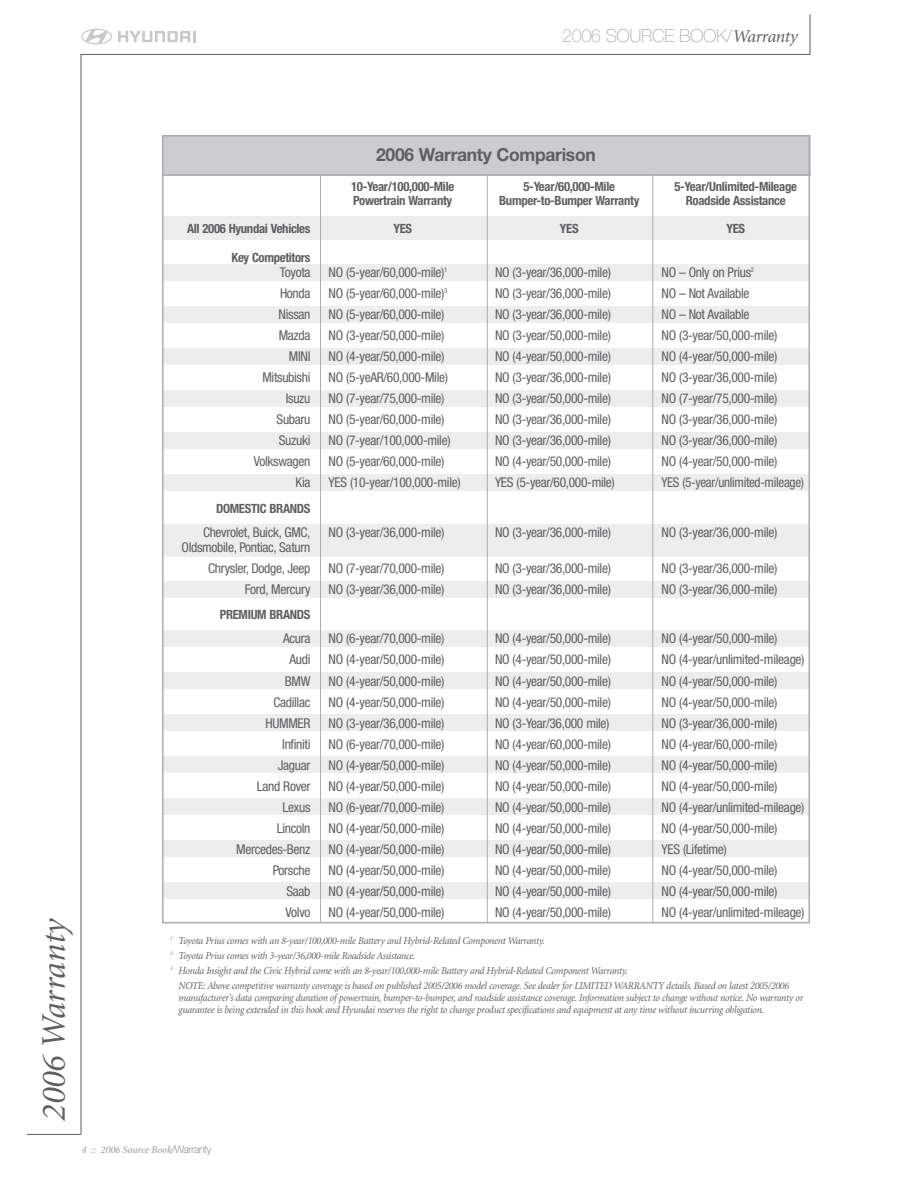
<style>
.page{position:relative;width:918px;height:1188px;background:#fff}
.page>*{position:absolute;margin:0;border:0;box-sizing:border-box;transform-origin:0 0}
.t1{font:italic 34.5px "Minion";color:#5f5f62}
.t2{font:100 18px "Helvetica Neue";letter-spacing:-.02em;color:#abacb0}
.t3{font:700 18px "Helvetica Neue";letter-spacing:-.015em;color:#5f5f62}
.t4{font:condensed 13.5px/21px "Helvetica Neue";letter-spacing:-.025em;color:#5f5f62}
.t5{font:700 condensed 12.75px/14.2px "Helvetica Neue";letter-spacing:-.025em;color:#5f5f62;text-align:center}
.t6{font:italic 10.5px/12px "Minion";letter-spacing:-.025em;color:#5f5f62;scale:.95 1}
.t7{font:italic 600 10.5px "Minion";letter-spacing:-.02em;color:#abacb0}
.s1{font-family:"Minion";font-weight:400;font-style:italic;color:#5f5f62}
.s2{font-family:"Helvetica Neue";font-weight:100;font-style:normal;color:#5f5f62}
</style>
<div class="page">
<svg style="left:81px;top:29px;width:31px;height:15px"></svg>
<svg style="left:118px;top:31px;width:78px;height:11px"></svg>
<hr style="left:80px;top:54px;width:730px;height:1px;background:#5f5f62">
<hr style="left:81px;top:54px;width:1px;height:1080px;background:#5f5f62">
<hr style="left:27px;top:1134px;width:54px;height:1px;background:#5f5f62">
<hr style="left:810px;top:14px;width:1px;height:41px;background:#5f5f62">
<svg style="left:162px;top:135px;width:649px;height:789px"></svg>
<hr style="left:487px;top:175px;width:1px;height:748px;background:#abacb0">
<hr style="left:652px;top:175px;width:1px;height:748px;background:#abacb0">
<h2 class="t2" style="left:562px;top:29px;width:237px">2006 SOURCE BOOK/<span class="s1">Warranty</span></h2>
<h1 class="t1" style="left:40px;top:1122px;width:203px;rotate:-90deg">2006 Warranty</h1>
<p class="t5" style="left:187px;top:223px;width:125px">All 2006 Hyundai Vehicles</p>
<p class="t5" style="left:231px;top:251px;width:81px">Key Competitors</p>
<p class="t4" style="left:254px;top:263px;width:58px;text-align:right">Toyota<br>Honda<br>Nissan<br>Mazda<br>MINI<br>Mitsubishi<br>Isuzu<br>Subaru<br>Suzuki<br>Volkswagen<br>Kia</p>
<p class="t5" style="left:216px;top:502px;width:96px">DOMESTIC BRANDS</p>
<p class="t4" style="left:181px;top:526px;width:131px;line-height:15px;text-align:right">Chevrolet, Buick, GMC,<br>Oldsmobile, Pontiac, Saturn</p>
<p class="t4" style="left:208px;top:559px;width:104px;text-align:right">Chrysler, Dodge, Jeep<br>Ford, Mercury</p>
<p class="t5" style="left:220px;top:609px;width:92px">PREMIUM BRANDS</p>
<p class="t4" style="left:236px;top:629px;width:76px;text-align:right">Acura<br>Audi<br>BMW<br>Cadillac<br>HUMMER<br>Infiniti<br>Jaguar<br>Land Rover<br>Lexus<br>Lincoln<br>Mercedes-Benz<br>Porsche<br>Saab<br>Volvo</p>
<h2 class="t3" style="left:376px;top:149px;width:221px">2006 Warranty Comparison</h2>
<p class="t5" style="left:351px;top:180px;width:105px;text-align:left">10-Year/100,000-Mile<br>Powertrain Warranty</p>
<p class="t5" style="left:393px;top:223px;width:20px">YES</p>
<p class="t4" style="left:328px;top:263px;width:134px">NO (5-year/60,000-mile)<sup>1<br></sup>NO (5-year/60,000-mile)<sup>3<br></sup>NO (5-year/60,000-mile)<br>NO (3-year/50,000-mile)<br>NO (4-year/50,000-mile)<br>NO (5-yeAR/60,000-Mile)<br>NO (7-year/75,000-mile)<br>NO (5-year/60,000-mile)<br>NO (7-year/100,000-mile)<br>NO (5-year/60,000-mile)<br>YES (10-year/100,000-mile)</p>
<p class="t4" style="left:328px;top:523px;width:118px">NO (3-year/36,000-mile)</p>
<p class="t4" style="left:328px;top:559px;width:118px">NO (7-year/70,000-mile)<br>NO (3-year/36,000-mile)</p>
<p class="t4" style="left:328px;top:629px;width:118px;text-align:justify">NO (6-year/70,000-mile)<br>NO (4-year/50,000-mile)<br>NO (4-year/50,000-mile)<br>NO (4-year/50,000-mile)<br>NO (3-year/36,000-mile)<br>NO (6-year/70,000-mile)<br>NO (4-year/50,000-mile)<br>NO (4-year/50,000-mile)<br>NO (6-year/70,000-mile)<br>NO (4-year/50,000-mile)<br>NO (4-year/50,000-mile)<br>NO (4-year/50,000-mile)<br>NO (4-year/50,000-mile)<br>NO (4-year/50,000-mile)</p>
<p class="t5" style="left:499px;top:180px;width:142px">5-Year/60,000-Mile<br>Bumper-to-Bumper Warranty</p>
<p class="t5" style="left:560px;top:223px;width:20px">YES</p>
<p class="t4" style="left:495px;top:263px;width:121px">NO (3-year/36,000-mile)<br>NO (3-year/36,000-mile)<br>NO (3-year/36,000-mile)<br>NO (3-year/50,000-mile)<br>NO (4-year/50,000-mile)<br>NO (3-year/36,000-mile)<br>NO (3-year/50,000-mile)<br>NO (3-year/36,000-mile)<br>NO (3-year/36,000-mile)<br>NO (4-year/50,000-mile)<br>YES (5-year/60,000-mile)</p>
<p class="t4" style="left:495px;top:523px;width:118px">NO (3-year/36,000-mile)</p>
<p class="t4" style="left:495px;top:559px;width:118px">NO (3-year/36,000-mile)<br>NO (3-year/36,000-mile)</p>
<p class="t4" style="left:495px;top:629px;width:118px;text-align:justify">NO (4-year/50,000-mile)<br>NO (4-year/50,000-mile)<br>NO (4-year/50,000-mile)<br>NO (4-year/50,000-mile)<br>NO (3-Year/36,000 mile)<br>NO (4-year/60,000-mile)<br>NO (4-year/50,000-mile)<br>NO (4-year/50,000-mile)<br>NO (4-year/50,000-mile)<br>NO (4-year/50,000-mile)<br>NO (4-year/50,000-mile)<br>NO (4-year/50,000-mile)<br>NO (4-year/50,000-mile)<br>NO (4-year/50,000-mile)</p>
<p class="t5" style="left:674px;top:180px;width:124px">5-Year/Unlimited-Mileage<br>Roadside Assistance</p>
<p class="t5" style="left:726px;top:223px;width:20px">YES</p>
<p class="t4" style="left:661px;top:263px;width:144px">NO – Only on Prius<sup>2<br></sup>NO – Not Available<br>NO – Not Available<br>NO (3-year/50,000-mile)<br>NO (4-year/50,000-mile)<br>NO (3-year/36,000-mile)<br>NO (7-year/75,000-mile)<br>NO (3-year/36,000-mile)<br>NO (3-year/36,000-mile)<br>NO (4-year/50,000-mile)<br>YES (5-year/unlimited-mileage)</p>
<p class="t4" style="left:661px;top:523px;width:118px">NO (3-year/36,000-mile)</p>
<p class="t4" style="left:661px;top:559px;width:118px">NO (3-year/36,000-mile)<br>NO (3-year/36,000-mile)</p>
<p class="t4" style="left:661px;top:629px;width:145px">NO (4-year/50,000-mile)<br>NO (4-year/unlimited-mileage)<br>NO (4-year/50,000-mile)<br>NO (4-year/50,000-mile)<br>NO (3-year/36,000-mile)<br>NO (4-year/60,000-mile)<br>NO (4-year/50,000-mile)<br>NO (4-year/50,000-mile)<br>NO (4-year/unlimited-mileage)<br>NO (4-year/50,000-mile)<br>YES (Lifetime)<br>NO (4-year/50,000-mile)<br>NO (4-year/50,000-mile)<br>NO (4-year/unlimited-mileage)</p>
<p class="t6" style="left:170px;top:935px;width:396px"><sup>1</sup> Toyota Prius comes with an 8-year/100,000-mile Battery and Hybrid-Related Component Warranty.</p>
<p class="t6" style="left:170px;top:950px;width:260px"><sup>2</sup> Toyota Prius comes with 3-year/36,000-mile Roadside Assistance.</p>
<p class="t6" style="left:170px;top:965px;width:483px"><sup>3</sup> Honda Insight and the Civic Hybrid come with an 8-year/100,000-mile Battery and Hybrid-Related Component Warranty.</p>
<p class="t6" style="left:178px;top:980px;width:644px">NOTE: Above competitive warranty coverage is based on published 2005/2006 model coverage. See dealer for LIMITED WARRANTY details. Based on latest 2005/2006</p>
<p class="t6" style="left:178px;top:992px;width:659px">manufacturer’s data comparing duration of powertrain, bumper-to-bumper, and roadside assistance coverage. Information subject to change without notice. No warranty or guarantee is being extended in this book and Hyundai reserves the right to change product specifications and equipment at any time without incurring obligation.</p>
<p class="t7" style="left:81px;top:1145px;width:132px">4 :: 2006 Source Book<span class="s2">/Warranty</span></p>
</div>
